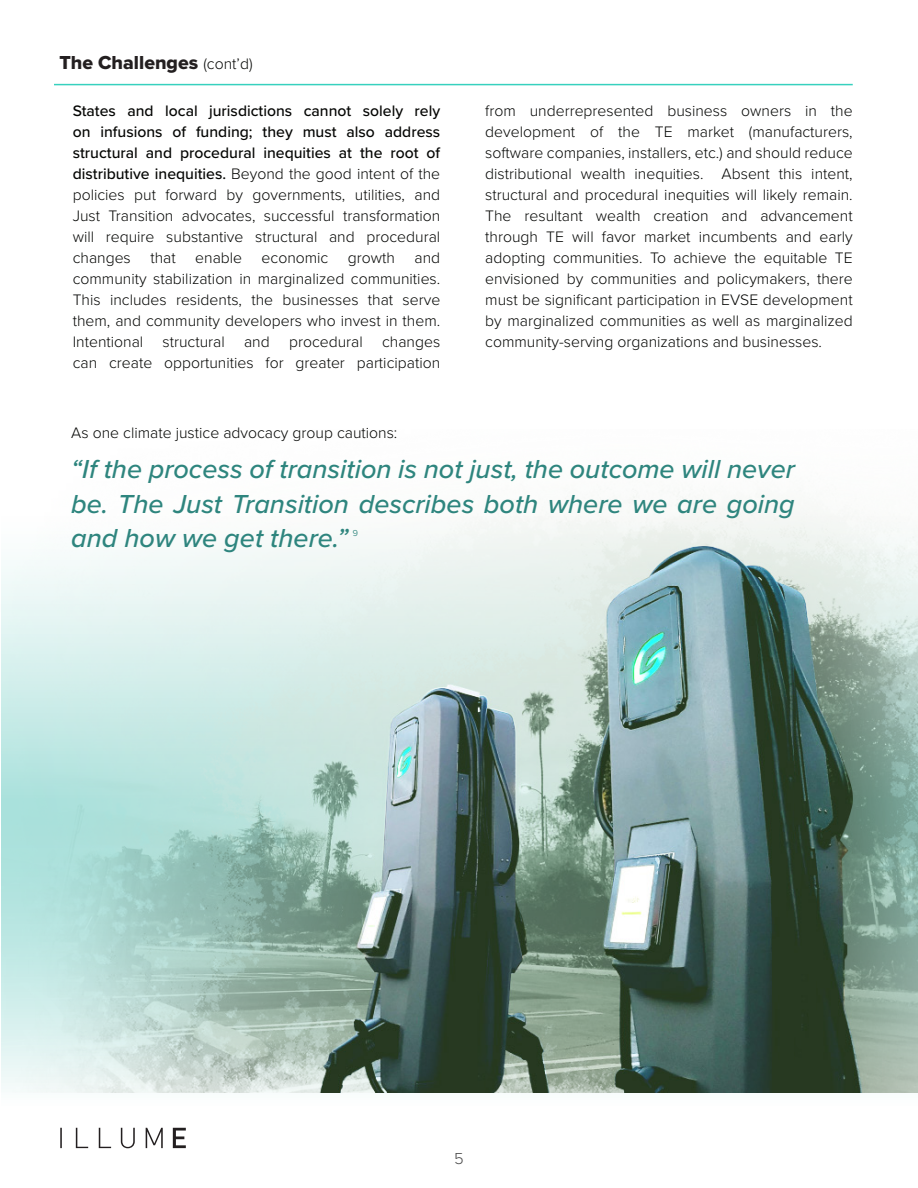
<style>
.page{position:relative;width:918px;height:1188px;background:#fff}
.page>*{position:absolute;margin:0;border:0;box-sizing:border-box;transform-origin:0 0}
.Body_copy{font:italic 500 27px/34.5px "Proxima Nova";color:#2e857e;text-align:justify}
.Title_page_-_text{font:19.5px "Proxima Nova Extrabld";color:#231f20}
.Date{font:300 16.5px "Proxima Nova";color:#4d4d4d}
.Body_copy-2{font:300 15.75px/21px "Proxima Nova";color:#040503;text-align:justify}
.s1{font-family:"Proxima Nova";font-weight:300;font-size:15.75px;color:#040503}
.s2{font-weight:500}
</style>
<div class="page">
<img style="left:1px;top:494px;width:917px;height:598px">
<hr style="left:54px;top:84px;width:799px;height:1px;background:#37d1be">
<svg style="left:60px;top:1128px;width:126px;height:20px"></svg>
<p class="Title_page_-_text" style="left:59px;top:48px;width:195px">The Challenges <span class="s1">(cont’d)</span></p>
<p class="Body_copy-2" style="left:73px;top:100px;width:369px"><span class="s2">States and local jurisdictions cannot solely rely on infusions of funding; they must also address structural and procedural inequities at the root of distributive inequities.</span> Beyond the good intent of the policies put forward by governments, utilities, and Just Transition advocates, successful transformation will require substantive structural and procedural changes that enable economic growth and community stabilization in marginalized communities.<br>This includes residents, the businesses that serve them, and community developers who invest in them.<br>Intentional structural and procedural changes can create opportunities for greater participation</p>
<p class="Body_copy-2" style="left:485px;top:100px;width:369px">from underrepresented business owners in the development of the TE market (manufacturers, software companies, installers, etc.) and should reduce distributional wealth inequities. Absent this intent, structural and procedural inequities will likely remain.<br>The resultant wealth creation and advancement through TE will favor market incumbents and early adopting communities. To achieve the equitable TE envisioned by communities and policymakers, there must be significant participation in EVSE development by marginalized communities as well as marginalized community-serving organizations and businesses.</p>
<p class="Body_copy-2" style="left:71px;top:422px;width:328px">As one climate justice advocacy group cautions:</p>
<p class="Body_copy" style="left:71px;top:451px;width:725px">“If the process of transition is not just, the outcome will never be. The Just Transition describes both where we are going and how we get there.” <sup>9</sup></p>
<p class="Date" style="left:454px;top:1146px;width:11px">5</p>
</div>
